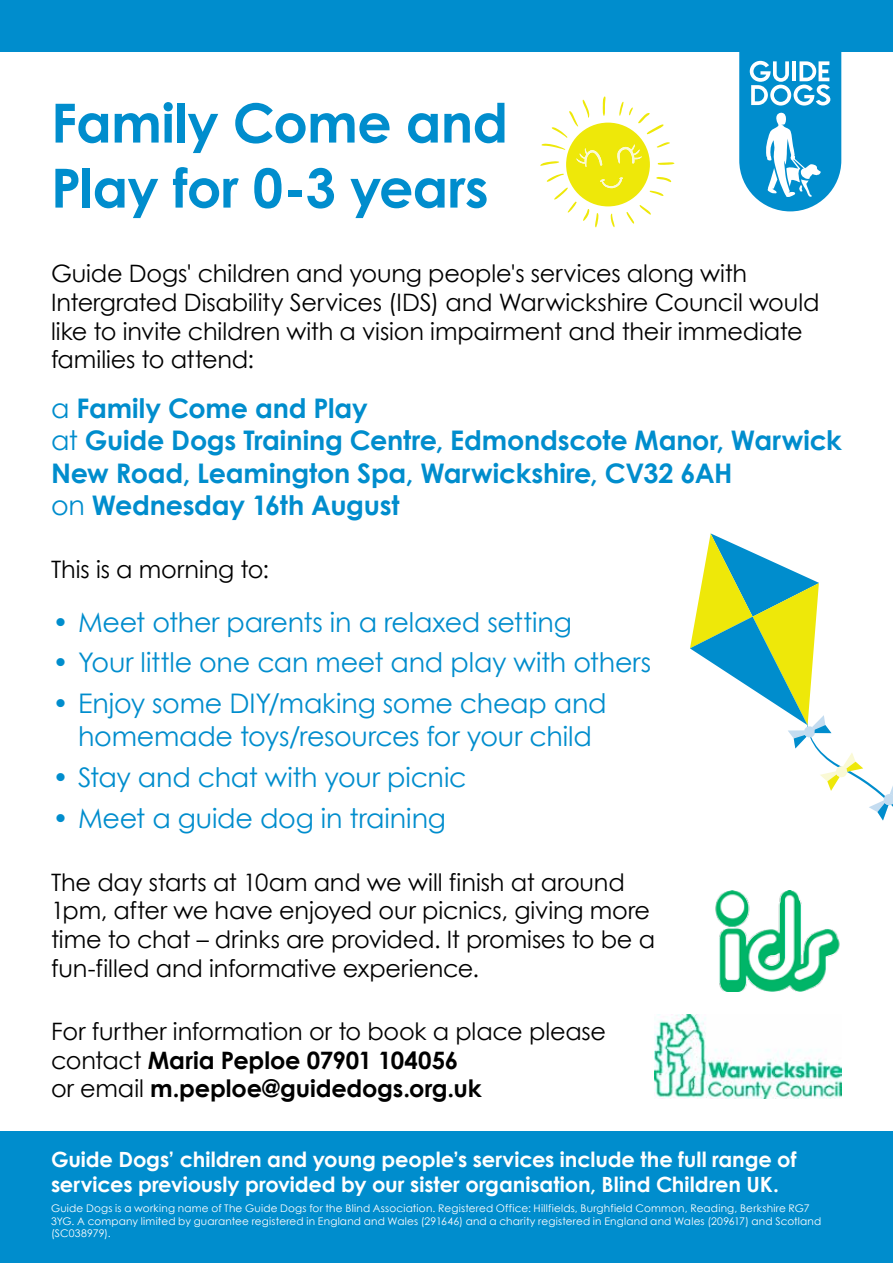
<style>
.page{position:relative;width:893px;height:1263px;background:#fff}
.page>*{position:absolute;margin:0;border:0;box-sizing:border-box;transform-origin:0 0}
.t1{font:700 54px/64.9px "Century Gothic";letter-spacing:-.015em;color:#008dcd}
.t2{font:27px/32.4px "Century Gothic";letter-spacing:-.01em;color:#008dcd;text-align:center}
.t3{font:700 27px/32.4px "Century Gothic";letter-spacing:-.01em;color:#008dcd}
.t4{font:24px/28.8px "Century Gothic";letter-spacing:-.005em;color:#000}
.t5{font:700 21px/25.2px "Century Gothic";letter-spacing:-.005em;color:#fff}
.t6{font:10.5px/12.6px "Century Gothic";letter-spacing:.02em;color:#fff}
.s1{font-weight:400}
.s2{font-weight:700}
</style>
<div class="page">
<div style="left:0;top:1131px;width:893px;height:132px;background:#008dcd"></div>
<div style="left:0;top:0;width:893px;height:51px;background:#008dcd"></div>
<svg style="left:739px;top:51px;width:102px;height:160px"></svg>
<svg style="left:540px;top:96px;width:134px;height:131px"></svg>
<svg style="left:690px;top:533px;width:203px;height:288px"></svg>
<img style="left:655px;top:1014px;width:187px;height:84px">
<img style="left:715px;top:891px;width:125px;height:101px">
<h1 class="t1" style="left:51px;top:89px;width:459px">Family Come and<br>Play for 0-3 years</h1>
<p class="t4" style="left:51px;top:258px;width:770px">Guide Dogs' children and young people's services along with Intergrated Disability Services (IDS) and Warwickshire Council would like to invite children with a vision impairment and their immediate families to attend:</p>
<p class="t3" style="left:51px;top:391px;width:792px"><span class="s1">a</span> Family Come and Play<br><span class="s1">at</span> Guide Dogs Training Centre, Edmondscote Manor, Warwick New Road, Leamington Spa, Warwickshire, CV32 6AH<br><span class="s1">on</span> Wednesday 16th August</p>
<p class="t4" style="left:51px;top:554px;width:219px">This is a morning to:</p>
<p class="t2" style="left:53px;top:605px;width:521px">• Meet other parents in a relaxed setting</p>
<p class="t2" style="left:53px;top:646px;width:600px">• Your little one can meet and play with others</p>
<p class="t2" style="left:53px;top:687px;width:556px">• Enjoy some DIY/making some cheap and homemade toys/resources for your child</p>
<p class="t2" style="left:53px;top:760px;width:416px">• Stay and chat with your picnic</p>
<p class="t2" style="left:53px;top:801px;width:395px">• Meet a guide dog in training</p>
<p class="t4" style="left:51px;top:867px;width:606px">The day starts at 10am and we will finish at around 1pm, after we have enjoyed our picnics, giving more time to chat – drinks are provided. It promises to be a fun-filled and informative experience.</p>
<p class="t4" style="left:51px;top:1016px;width:557px">For further information or to book a place please contact <span class="s2">Maria Peploe 07901 104056<br></span>or email <span class="s2">m.peploe@guidedogs.org.uk</span></p>
<p class="t5" style="left:51px;top:1146px;width:747px">Guide Dogs’ children and young people’s services include the full range of services previously provided by our sister organisation, Blind Children UK.</p>
<p class="t6" style="left:51px;top:1202px;width:772px">Guide Dogs is a working name of The Guide Dogs for the Blind Association. Registered Office: Hillfields, Burghfield Common, Reading, Berkshire RG7<br>3YG. A company limited by guarantee registered in England and Wales (291646) and a charity registered in England and Wales (209617) and Scotland (SC038979).</p>
</div>
